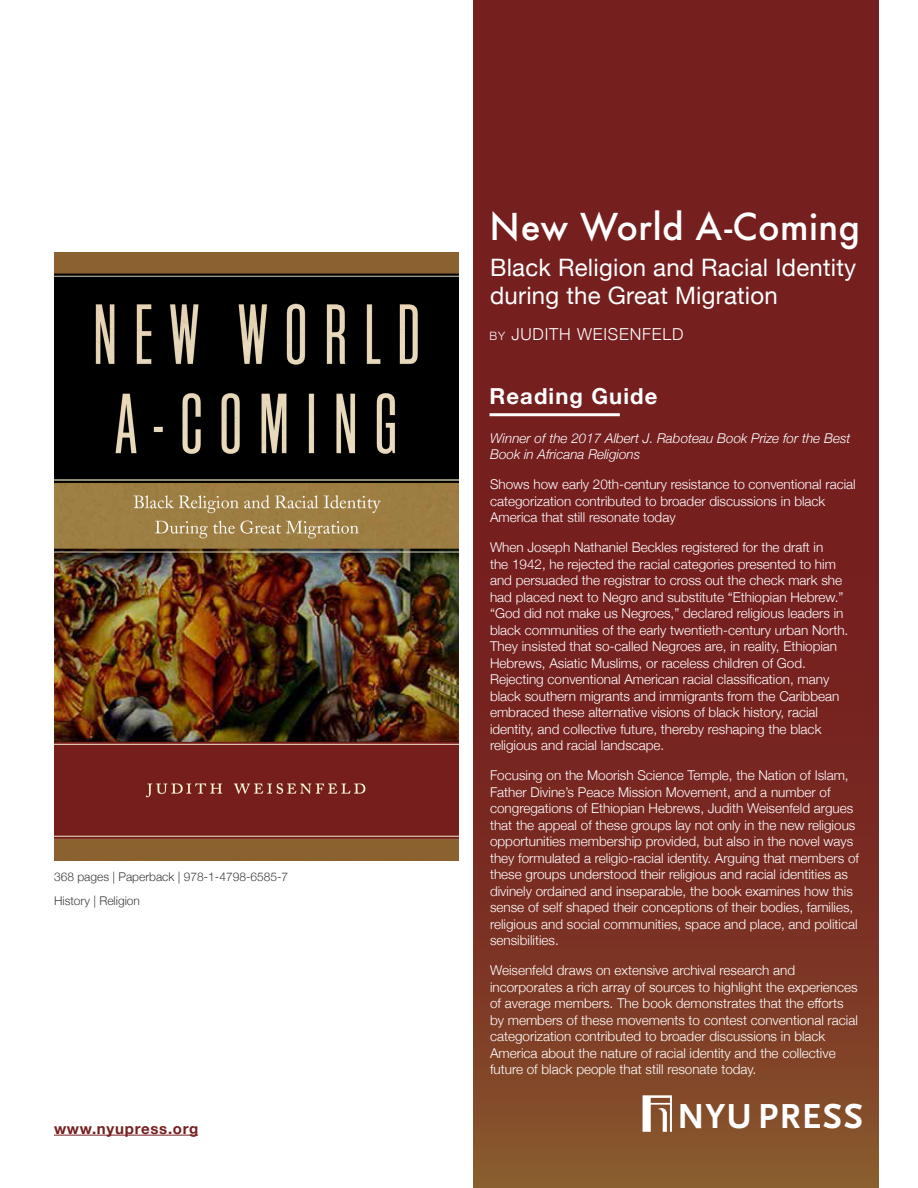
<style>
.page{position:relative;width:918px;height:1188px;background:#fff}
.page>*{position:absolute;margin:0;border:0;box-sizing:border-box;transform-origin:0 0}
.t1{font:700 36.3px "Scala Sans Pro";letter-spacing:.035em;color:#fff}
.t2{font:500 36px "Futura";letter-spacing:.01em;color:#fff}
.t3{font:24px/28.8px "Helvetica Neue";letter-spacing:.01em;color:#fff}
.t4{font:700 22.05px "Helvetica Neue";letter-spacing:.05em;color:#fff}
.t5{font:300 16.5px "Helvetica Neue";letter-spacing:.05em;color:#fff}
.t6{font:700 15px "Helvetica Neue";letter-spacing:.05em;color:#751f1f}
.Text{font:300 13.5px/16.5px "Helvetica Neue";color:#fff}
.Text-2{font:italic 300 13.5px/16.5px "Helvetica Neue";color:#fff}
.Text-3{font:300 12px "Helvetica Neue";color:#3e3e3f}
.s1{font-size:11.55px}
</style>
<div class="page">
<svg style="left:473px;top:0;width:405px;height:1188px;background:#782921"></svg>
<svg style="left:643px;top:1095px;width:29px;height:37px"></svg>
<hr style="left:54px;top:1135px;width:144px;height:1px;background:#751f1f">
<hr style="left:490px;top:413px;width:130px;height:3px;background:#fff">
<img style="left:54px;top:253px;width:405px;height:607px">
<p class="Text-3" style="left:54px;top:867px;width:236px">368 pages | Paperback | 978-1-4798-6585-7</p>
<p class="Text-3" style="left:54px;top:891px;width:88px">History | Religion</p>
<p class="t6" style="left:54px;top:1117px;width:146px">www.nyupress.org</p>
<p class="t2" style="left:490px;top:202px;width:372px">New World A-Coming</p>
<p class="t3" style="left:490px;top:254px;width:368px">Black Religion and Racial Identity during the Great Migration</p>
<p class="t5" style="left:490px;top:321px;width:195px"><span class="s1">by</span> JUDITH WEISENFELD</p>
<p class="t4" style="left:490px;top:379px;width:169px">Reading Guide</p>
<p class="Text-2" style="left:490px;top:429px;width:362px">Winner of the 2017 Albert J. Raboteau Book Prize for the Best<br>Book in Africana Religions</p>
<p class="Text" style="left:490px;top:475px;width:367px">Shows how early 20th-century resistance to conventional racial categorization contributed to broader discussions in black<br>America that still resonate today</p>
<p class="Text" style="left:490px;top:538px;width:360px">When Joseph Nathaniel Beckles registered for the draft in<br>the 1942, he rejected the racial categories presented to him and persuaded the registrar to cross out the check mark she had placed next to Negro and substitute “Ethiopian Hebrew.” “God did not make us Negroes,” declared religious leaders in black communities of the early twentieth-century urban North.<br>They insisted that so-called Negroes are, in reality, Ethiopian Hebrews, Asiatic Muslims, or raceless children of God.<br>Rejecting conventional American racial classification, many black southern migrants and immigrants from the Caribbean embraced these alternative visions of black history, racial identity, and collective future, thereby reshaping the black religious and racial landscape.</p>
<p class="Text" style="left:490px;top:766px;width:371px">Focusing on the Moorish Science Temple, the Nation of Islam, Father Divine’s Peace Mission Movement, and a number of congregations of Ethiopian Hebrews, Judith Weisenfeld argues that the appeal of these groups lay not only in the new religious opportunities membership provided, but also in the novel ways they formulated a religio-racial identity. Arguing that members of these groups understood their religious and racial identities as divinely ordained and inseparable, the book examines how this sense of self shaped their conceptions of their bodies, families, religious and social communities, space and place, and political sensibilities.</p>
<p class="Text" style="left:490px;top:961px;width:369px">Weisenfeld draws on extensive archival research and incorporates a rich array of sources to highlight the experiences of average members. The book demonstrates that the efforts by members of these movements to contest conventional racial categorization contributed to broader discussions in black America about the nature of racial identity and the collective future of black people that still resonate today.</p>
<p class="t1" style="left:677px;top:1095px;width:188px">NYU PRESS</p>
</div>
